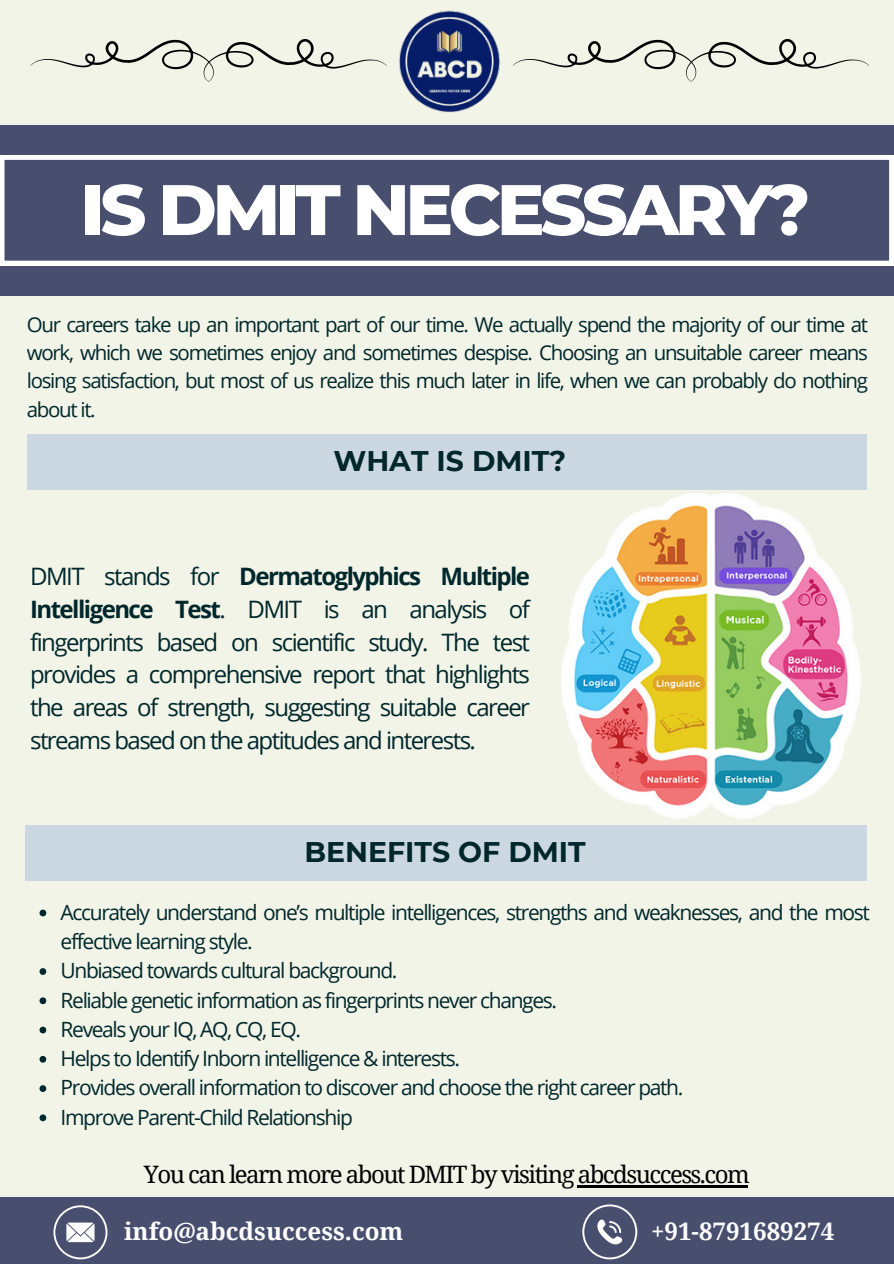
<style>
.page{position:relative;width:894px;height:1264px;background:#fff}
.page>*{position:absolute;margin:0;border:0;box-sizing:border-box;transform-origin:0 0}
.t1{font:800 71.25px "Montserrat";letter-spacing:-.065em;color:#fff}
.t2{font:700 28.35px "Montserrat";color:#00272b}
.t3{font:700 24.15px "Noto Serif";color:#fff}
.t4{font:24px/32.7px "Open Sans";letter-spacing:-.065em;color:#00272b;text-align:justify}
.t5{font:24px "Noto Serif";letter-spacing:-.065em;color:#000}
.t6{font:21px/29.2px "Open Sans";letter-spacing:-.065em;color:#00272b}
.t7{font:20.55px/28.2px "Open Sans";letter-spacing:-.065em;color:#00272b;text-align:justify}
.s1{font-weight:700}
</style>
<div class="page">
<div style="left:0;top:0;width:893px;height:1263px;background:#f2f4e8"></div>
<div style="left:0;top:125px;width:893px;height:171px;background:#474e6e"></div>
<svg style="left:0;top:155px;width:893px;height:110px"></svg>
<div style="left:25px;top:825px;width:841px;height:56px;background:#ccd8e1"></div>
<div style="left:0;top:1197px;width:893px;height:66px;background:#474e6e"></div>
<img style="left:399px;top:10px;width:101px;height:102px">
<svg style="left:30px;top:39px;width:356px;height:43px"></svg>
<svg style="left:513px;top:39px;width:355px;height:43px"></svg>
<img style="left:561px;top:493px;width:300px;height:326px">
<svg style="left:39px;top:909px;width:7px;height:7px"></svg>
<svg style="left:39px;top:968px;width:7px;height:6px"></svg>
<svg style="left:39px;top:997px;width:7px;height:7px"></svg>
<svg style="left:39px;top:1026px;width:7px;height:7px"></svg>
<svg style="left:39px;top:1056px;width:7px;height:6px"></svg>
<svg style="left:39px;top:1085px;width:7px;height:6px"></svg>
<svg style="left:39px;top:1114px;width:7px;height:7px"></svg>
<hr style="left:577px;top:1185px;width:171px;height:2px;background:#000">
<svg style="left:53px;top:1205px;width:54px;height:54px"></svg>
<svg style="left:582px;top:1204px;width:55px;height:55px"></svg>
<div style="left:27px;top:435px;width:839px;height:55px;background:#ccd8e1"></div>
<p class="t1" style="left:81px;top:166px;width:731px">IS DMIT NECESSARY?</p>
<p class="t7" style="left:27px;top:310px;width:842px">Our careers take up an important part of our time. We actually spend the majority of our time at work, which we sometimes enjoy and sometimes despise. Choosing an unsuitable career means losing satisfaction, but most of us realize this much later in life, when we can probably do nothing about it.</p>
<p class="t2" style="left:333px;top:443px;width:234px">WHAT IS DMIT?</p>
<p class="t4" style="left:30px;top:560px;width:501px">DMIT stands for <span class="s1">Dermatoglyphics Multiple Intelligence Test</span>. DMIT is an analysis of fingerprints based on scientific study. The test provides a comprehensive report that highlights the areas of strength, suggesting suitable career streams based on the aptitudes and interests.</p>
<p class="t2" style="left:304px;top:834px;width:283px">BENEFITS OF DMIT</p>
<p class="t6" style="left:61px;top:897px;width:810px">Accurately understand one’s multiple intelligences, strengths and weaknesses, and the most effective learning style.</p>
<p class="t6" style="left:61px;top:955px;width:338px">Unbiased towards cultural background.</p>
<p class="t6" style="left:61px;top:984px;width:498px">Reliable genetic information as fingerprints never changes.</p>
<p class="t6" style="left:61px;top:1014px;width:242px">Reveals your IQ, AQ, CQ, EQ.</p>
<p class="t6" style="left:61px;top:1043px;width:401px">Helps to Identify Inborn intelligence &amp; interests.</p>
<p class="t6" style="left:61px;top:1072px;width:624px">Provides overall information to discover and choose the right career path.</p>
<p class="t6" style="left:61px;top:1101px;width:294px">Improve Parent-Child Relationship</p>
<p class="t5" style="left:144px;top:1157px;width:607px">You can learn more about DMIT by visiting abcdsuccess.com</p>
<p class="t3" style="left:124px;top:1213px;width:281px">info@abcdsuccess.com</p>
<p class="t3" style="left:651px;top:1213px;width:185px">+91-8791689274</p>
</div>
